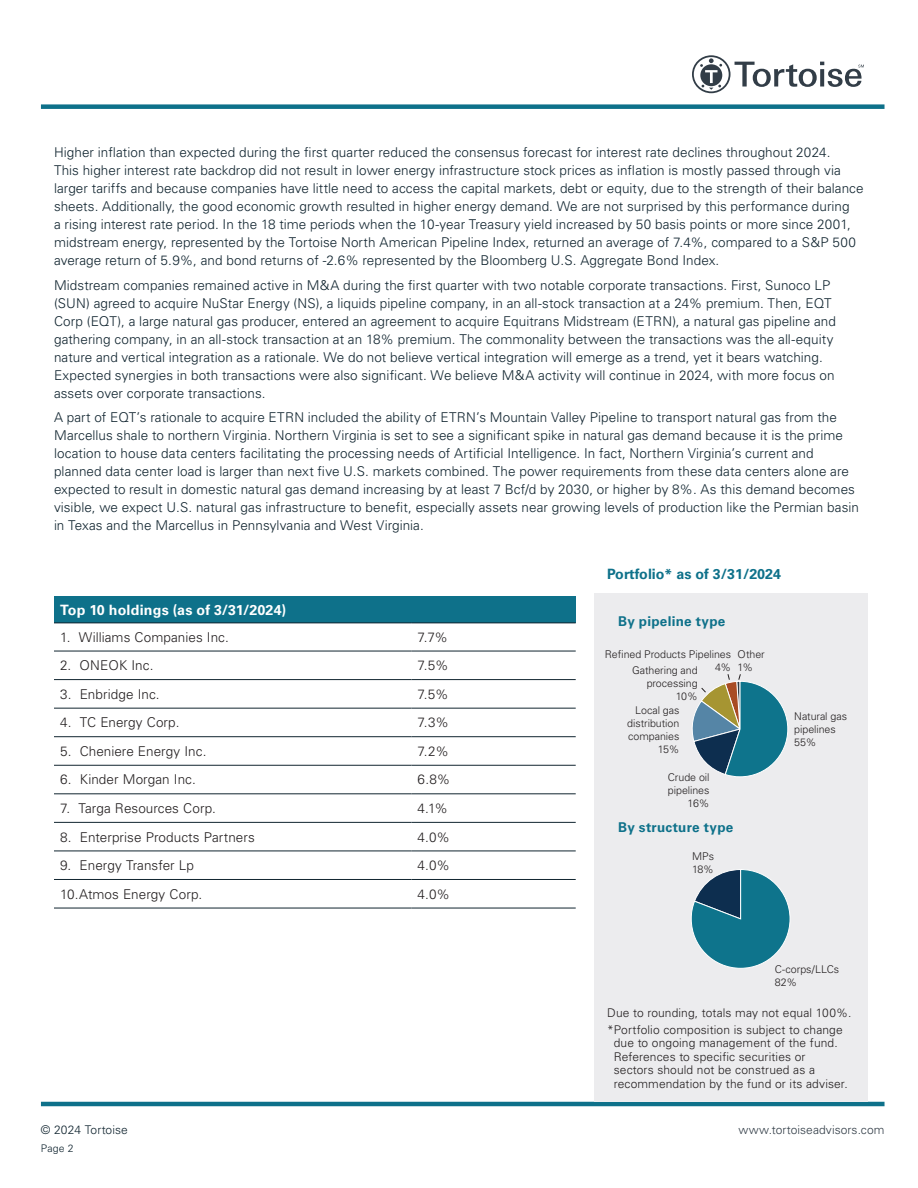
<style>
.page{position:relative;width:918px;height:1188px;background:#fff}
.page>*{position:absolute;margin:0;border:0;box-sizing:border-box;transform-origin:0 0}
.t1{font:700 14.25px "Univers LT Std";letter-spacing:.015em;color:#fff}
.t2{font:700 14.25px "Univers LT Std";color:#0e718a}
.t3{font:300 13.5px/18px "Univers LT Std";letter-spacing:.005em;color:#112530}
.Bodytext-column{font:300 13.5px "Univers LT Std";letter-spacing:.005em;color:#231f20}
.Bodytext{font:700 13.5px "Univers LT Std";letter-spacing:.02em;color:#0e718a}
.t4{font:300 12px/13.5px "Univers LT Std";letter-spacing:.01em;color:#231f20}
.t5{font:300 12px "Univers LT Std";letter-spacing:.005em;color:#323d47}
.t6{font:300 12px "Univers LT Std";letter-spacing:.005em;color:#112530}
.LABELS___LEGENDS{font:300 10.65px/13px "Univers LT Std";letter-spacing:-.005em;color:#231f20}
.t7{font:300 10.5px "Univers LT Std";color:#112530}
</style>
<div class="page">
<hr style="left:41px;top:1102px;width:844px;height:4px;background:#0e718a">
<div style="left:41px;top:104px;width:844px;height:5px;background:#0e718a"></div>
<svg style="left:692px;top:55px;width:172px;height:38px"></svg>
<div style="left:595px;top:593px;width:273px;height:509px;background:#ececee"></div>
<div style="left:54px;top:596px;width:522px;height:27px;background:#0e718a"></div>
<hr style="left:54px;top:651px;width:358px;height:1px;background:#112530">
<hr style="left:412px;top:651px;width:164px;height:1px;background:#112530">
<hr style="left:54px;top:679px;width:358px;height:1px;background:#112530">
<hr style="left:412px;top:679px;width:164px;height:1px;background:#112530">
<hr style="left:54px;top:736px;width:358px;height:1px;background:#112530">
<hr style="left:412px;top:736px;width:164px;height:1px;background:#112530">
<hr style="left:54px;top:765px;width:358px;height:1px;background:#112530">
<hr style="left:412px;top:765px;width:164px;height:1px;background:#112530">
<hr style="left:54px;top:793px;width:358px;height:1px;background:#112530">
<hr style="left:412px;top:793px;width:164px;height:1px;background:#112530">
<hr style="left:54px;top:822px;width:358px;height:1px;background:#112530">
<hr style="left:412px;top:822px;width:164px;height:1px;background:#112530">
<hr style="left:54px;top:851px;width:358px;height:1px;background:#112530">
<hr style="left:412px;top:851px;width:164px;height:1px;background:#112530">
<hr style="left:54px;top:879px;width:358px;height:1px;background:#112530">
<hr style="left:412px;top:879px;width:164px;height:1px;background:#112530">
<hr style="left:54px;top:908px;width:358px;height:1px;background:#112530">
<hr style="left:412px;top:908px;width:164px;height:1px;background:#112530">
<hr style="left:54px;top:623px;width:358px;height:1px;background:#112530">
<hr style="left:412px;top:623px;width:164px;height:1px;background:#112530">
<hr style="left:54px;top:708px;width:358px;height:1px;background:#112530">
<hr style="left:412px;top:708px;width:164px;height:1px;background:#112530">
<svg style="left:691px;top:869px;width:99px;height:99px"></svg>
<svg style="left:692px;top:674px;width:96px;height:103px"></svg>
<p class="t3" style="left:54px;top:143px;width:811px">Higher inflation than expected during the first quarter reduced the consensus forecast for interest rate declines throughout 2024.<br>This higher interest rate backdrop did not result in lower energy infrastructure stock prices as inflation is mostly passed through via larger tariffs and because companies have little need to access the capital markets, debt or equity, due to the strength of their balance sheets. Additionally, the good economic growth resulted in higher energy demand. We are not surprised by this performance during<br>a rising interest rate period. In the 18 time periods when the 10-year Treasury yield increased by 50 basis points or more since 2001, midstream energy, represented by the Tortoise North American Pipeline Index, returned an average of 7.4%, compared to a S&amp;P 500 average return of 5.9%, and bond returns of -2.6% represented by the Bloomberg U.S. Aggregate Bond Index.</p>
<p class="t3" style="left:54px;top:276px;width:783px">Midstream companies remained active in M&amp;A during the first quarter with two notable corporate transactions. First, Sunoco LP (SUN) agreed to acquire NuStar Energy (NS), a liquids pipeline company, in an all-stock transaction at a 24% premium. Then, EQT Corp (EQT), a large natural gas producer, entered an agreement to acquire Equitrans Midstream (ETRN), a natural gas pipeline and gathering company, in an all-stock transaction at an 18% premium. The commonality between the transactions was the all-equity nature and vertical integration as a rationale. We do not believe vertical integration will emerge as a trend, yet it bears watching.<br>Expected synergies in both transactions were also significant. We believe M&amp;A activity will continue in 2024, with more focus on assets over corporate transactions.</p>
<p class="t3" style="left:54px;top:409px;width:806px">A part of EQT’s rationale to acquire ETRN included the ability of ETRN’s Mountain Valley Pipeline to transport natural gas from the Marcellus shale to northern Virginia. Northern Virginia is set to see a significant spike in natural gas demand because it is the prime location to house data centers facilitating the processing needs of Artificial Intelligence. In fact, Northern Virginia’s current and planned data center load is larger than next five U.S. markets combined. The power requirements from these data centers alone are expected to result in domestic natural gas demand increasing by at least 7 Bcf/d by 2030, or higher by 8%. As this demand becomes visible, we expect U.S. natural gas infrastructure to benefit, especially assets near growing levels of production like the Permian basin in Texas and the Marcellus in Pennsylvania and West Virginia.</p>
<p class="t1" style="left:60px;top:601px;width:228px">Top 10 holdings (as of 3/31/2024)</p>
<p class="Bodytext-column" style="left:60px;top:629px;width:170px">1. Williams Companies Inc.</p>
<p class="Bodytext-column" style="left:418px;top:629px;width:32px">7.7%</p>
<p class="Bodytext-column" style="left:60px;top:657px;width:95px">2. ONEOK Inc.</p>
<p class="Bodytext-column" style="left:418px;top:657px;width:33px">7.5%</p>
<p class="Bodytext-column" style="left:60px;top:686px;width:101px">3. Enbridge Inc.</p>
<p class="Bodytext-column" style="left:418px;top:686px;width:33px">7.5%</p>
<p class="Bodytext-column" style="left:60px;top:714px;width:121px">4. TC Energy Corp.</p>
<p class="Bodytext-column" style="left:418px;top:714px;width:33px">7.3%</p>
<p class="Bodytext-column" style="left:60px;top:743px;width:148px">5. Cheniere Energy Inc.</p>
<p class="Bodytext-column" style="left:418px;top:743px;width:33px">7.2%</p>
<p class="Bodytext-column" style="left:60px;top:772px;width:137px">6. Kinder Morgan Inc.</p>
<p class="Bodytext-column" style="left:418px;top:772px;width:34px">6.8%</p>
<p class="Bodytext-column" style="left:60px;top:800px;width:158px">7. Targa Resources Corp.</p>
<p class="Bodytext-column" style="left:418px;top:800px;width:32px">4.1%</p>
<p class="Bodytext-column" style="left:60px;top:829px;width:196px">8. Enterprise Products Partners</p>
<p class="Bodytext-column" style="left:418px;top:829px;width:34px">4.0%</p>
<p class="Bodytext-column" style="left:60px;top:857px;width:136px">9. Energy Transfer Lp</p>
<p class="Bodytext-column" style="left:418px;top:857px;width:34px">4.0%</p>
<p class="Bodytext-column" style="left:60px;top:886px;width:144px">10.Atmos Energy Corp.</p>
<p class="Bodytext-column" style="left:418px;top:886px;width:34px">4.0%</p>
<p class="t2" style="left:607px;top:566px;width:175px">Portfolio* as of 3/31/2024</p>
<p class="Bodytext" style="left:618px;top:614px;width:109px">By pipeline type</p>
<p class="LABELS___LEGENDS" style="left:605px;top:648px;width:128px;text-align:right">Refined Products Pipelines<br>4%</p>
<p class="LABELS___LEGENDS" style="left:738px;top:648px;width:29px">Other<br>1%</p>
<p class="LABELS___LEGENDS" style="left:627px;top:703px;width:54px;text-align:right">Local gas distribution companies<br>15%</p>
<p class="LABELS___LEGENDS" style="left:632px;top:664px;width:67px;text-align:right">Gathering and processing<br>10%</p>
<p class="LABELS___LEGENDS" style="left:668px;top:771px;width:43px;text-align:right">Crude oil pipelines<br>16%</p>
<p class="Bodytext" style="left:618px;top:820px;width:117px">By structure type</p>
<p class="LABELS___LEGENDS" style="left:692px;top:850px;width:23px">MPs<br>18%</p>
<p class="LABELS___LEGENDS" style="left:794px;top:710px;width:54px">Natural gas pipelines<br>55%</p>
<p class="LABELS___LEGENDS" style="left:775px;top:963px;width:66px">C-corps/LLCs<br>82%</p>
<p class="t4" style="left:607px;top:1006px;width:246px">Due to rounding, totals may not equal 100%.</p>
<p class="t4" style="left:614px;top:1023px;width:235px;text-indent:-7px">*Portfolio composition is subject to change due to ongoing management of the fund.<br>References to specific securities or sectors should not be construed as a recommendation by the fund or its adviser.</p>
<p class="t6" style="left:41px;top:1123px;width:88px">© 2024 Tortoise</p>
<p class="t5" style="left:738px;top:1123px;width:148px">www.tortoiseadvisors.com</p>
<p class="t7" style="left:41px;top:1142px;width:34px">Page 2</p>
</div>
